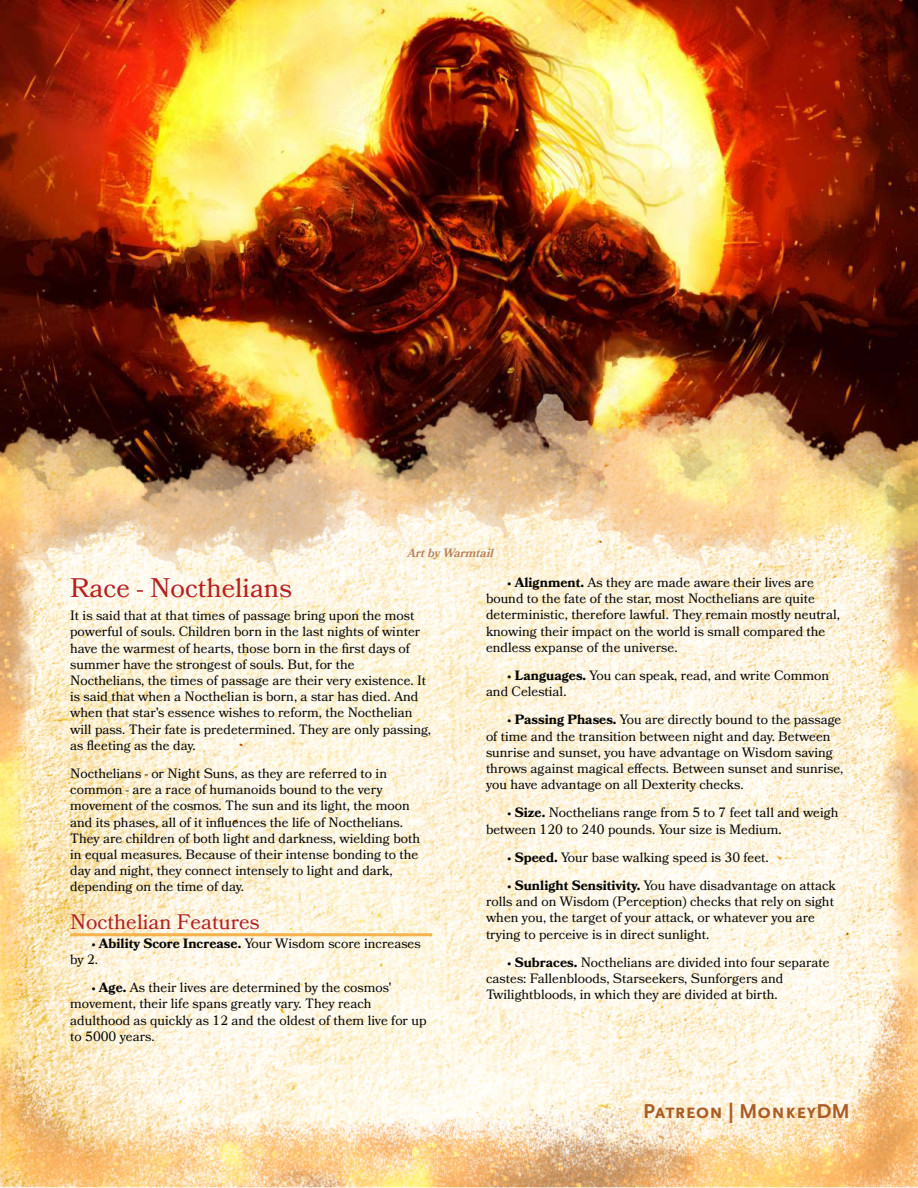
<style>
.page{position:relative;width:918px;height:1188px;background:#fff}
.page>*{position:absolute;margin:0;border:0;box-sizing:border-box;transform-origin:0 0}
.t1{font:26.85px "Bookmania";color:#b51f23}
.t2{font:21px "Bookmania";color:#b52024}
.t3{font:700 21px "Scala Sans Caps";color:#aa5d26}
.t4{font:13.5px/16.2px "Bookmania";color:#080704}
.t5{font:italic 600 12px "Bookmania";color:#b77f5b}
.s1{font-weight:700}
</style>
<div class="page">
<img style="left:0;top:577px;width:918px;height:611px">
<hr style="left:377px;top:933px;width:55px;height:3px;background:#f5b44f">
<hr style="left:70px;top:933px;width:307px;height:3px;background:#f6b34d">
<img style="left:0;top:517px;width:918px;height:60px">
<img style="left:0;top:0;width:918px;height:517px">
<p class="t5" style="left:407px;top:548px;width:88px">Art by Warmtail</p>
<h1 class="t1" style="left:70px;top:576px;width:223px">Race - Nocthelians</h1>
<p class="t4" style="left:70px;top:609px;width:362px">It is said that at that times of passage bring upon the most powerful of souls. Children born in the last nights of winter have the warmest of hearts, those born in the first days of summer have the strongest of souls. But, for the Nocthelians, the times of passage are their very existence. It is said that when a Nocthelian is born, a star has died. And when that star's essence wishes to reform, the Nocthelian will pass. Their fate is predetermined. They are only passing, as fleeting as the day.</p>
<p class="t4" style="left:70px;top:767px;width:351px">Nocthelians - or Night Suns, as they are referred to in common - are a race of humanoids bound to the very movement of the cosmos. The sun and its light, the moon and its phases, all of it influences the life of Nocthelians.<br>They are children of both light and darkness, wielding both in equal measures. Because of their intense bonding to the day and night, they connect intensely to light and dark, depending on the time of day.</p>
<h2 class="t2" style="left:70px;top:913px;width:191px">Nocthelian Features</h2>
<p class="t4" style="left:70px;top:936px;width:352px;text-indent:22px">• <span class="s1">Ability Score Increase.</span> Your Wisdom score increases by 2.</p>
<p class="t4" style="left:70px;top:981px;width:358px;text-indent:22px">• <span class="s1">Age.</span> As their lives are determined by the cosmos' movement, their life spans greatly vary. They reach adulthood as quickly as 12 and the oldest of them live for up to 5000 years.</p>
<p class="t4" style="left:486px;top:575px;width:356px;text-indent:22px">• <span class="s1">Alignment.</span> As they are made aware their lives are bound to the fate of the star, most Nocthelians are quite deterministic, therefore lawful. They remain mostly neutral, knowing their impact on the world is small compared the endless expanse of the universe.</p>
<p class="t4" style="left:486px;top:668px;width:345px;text-indent:22px">• <span class="s1">Languages.</span> You can speak, read, and write Common and Celestial.</p>
<p class="t4" style="left:486px;top:713px;width:359px;text-indent:22px">• <span class="s1">Passing Phases.</span> You are directly bound to the passage of time and the transition between night and day. Between sunrise and sunset, you have advantage on Wisdom saving throws against magical effects. Between sunset and sunrise, you have advantage on all Dexterity checks.</p>
<p class="t4" style="left:486px;top:806px;width:354px;text-indent:22px">• <span class="s1">Size.</span> Nocthelians range from 5 to 7 feet tall and weigh between 120 to 240 pounds. Your size is Medium.</p>
<p class="t4" style="left:508px;top:850px;width:263px">• <span class="s1">Speed.</span> Your base walking speed is 30 feet.</p>
<p class="t4" style="left:486px;top:878px;width:351px;text-indent:22px">• <span class="s1">Sunlight Sensitivity.</span> You have disadvantage on attack rolls and on Wisdom (Perception) checks that rely on sight when you, the target of your attack, or whatever you are trying to perceive is in direct sunlight.</p>
<p class="t4" style="left:486px;top:955px;width:345px;text-indent:22px">• <span class="s1">Subraces.</span> Nocthelians are divided into four separate castes: Fallenbloods, Starseekers, Sunforgers and<br>Twilightbloods, in which they are divided at birth.</p>
<h2 class="t3" style="left:643px;top:1100px;width:208px">Patreon | MonkeyDM</h2>
</div>
